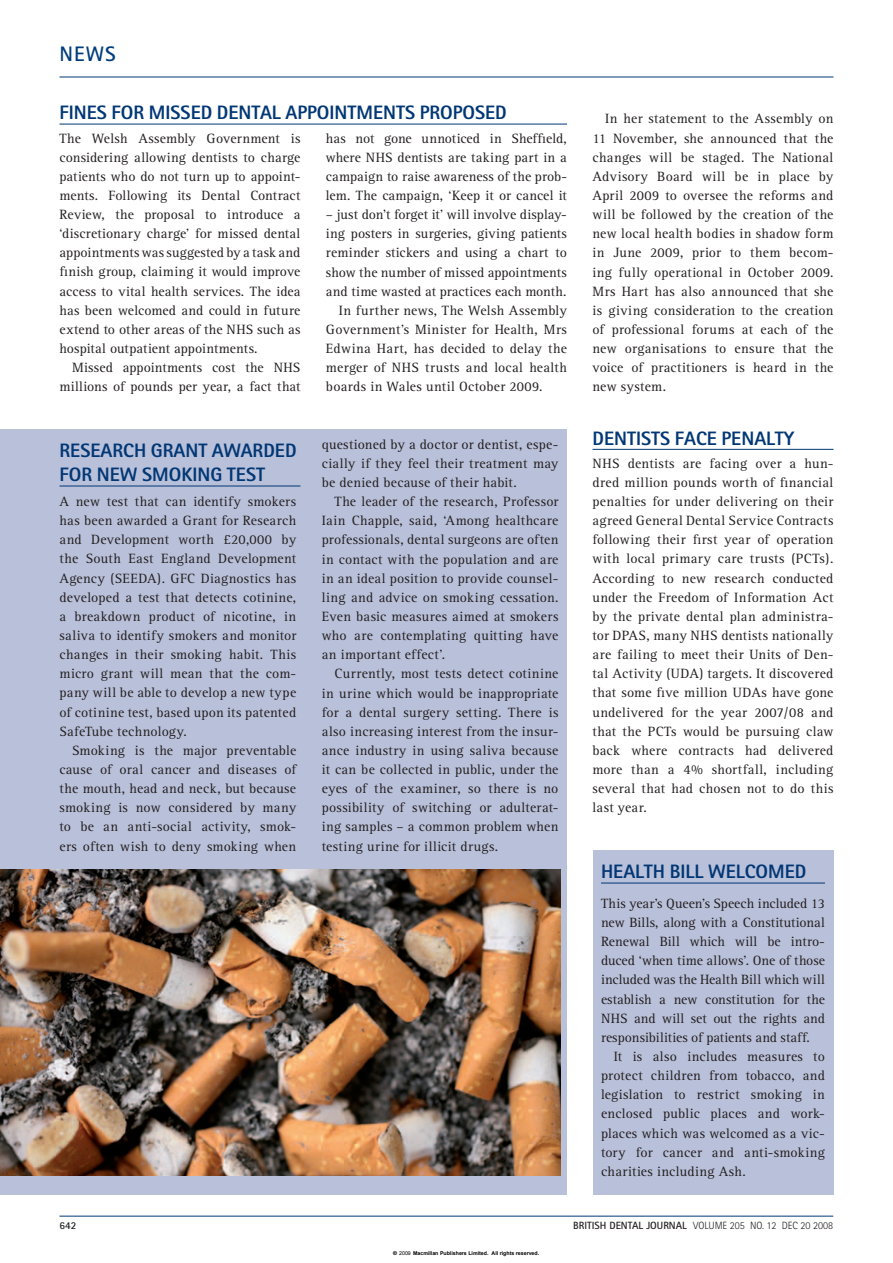
<style>
.page{position:relative;width:893px;height:1263px;background:#fff}
.page>*{position:absolute;margin:0;border:0;box-sizing:border-box;transform-origin:0 0}
.t1{font:700 21px "Rotis Sans Serif";color:#013d7d}
.t2{font:800 19.5px/23.9px "Rotis Sans Serif";color:#013775}
.t3{font:13.95px/19.2px "Rotis Serif";letter-spacing:.015em;color:#231f20;text-align:justify}
.t4{font:300 10.5px "Rotis Sans Serif";color:#231f20}
.t5{font:700 10.5px "Rotis Sans Serif";color:#231f20}
.t6{font:700 5.25px "Arial";color:#000}
.s1{font-weight:700}
.s2{font-family:"Helvetica"}
.s3{font-weight:400}
</style>
<div class="page">
<div style="left:0;top:430px;width:567px;height:765px;background:#b9c0d9"></div>
<hr style="left:59px;top:77px;width:774px;height:1px;background:#013775">
<hr style="left:59px;top:124px;width:508px;height:1px;background:#013775">
<hr style="left:59px;top:486px;width:241px;height:1px;background:#013775">
<hr style="left:59px;top:1216px;width:774px;height:1px;background:#013775">
<hr style="left:592px;top:449px;width:241px;height:1px;background:#013775">
<img style="left:0;top:870px;width:560px;height:306px">
<div style="left:592px;top:850px;width:241px;height:345px;background:#b9c0d9"></div>
<hr style="left:601px;top:883px;width:224px;height:1px;background:#013775">
<h1 class="t1" style="left:59px;top:47px;width:58px">NEWS</h1>
<h2 class="t2" style="left:59px;top:103px;width:449px">FINES FOR MISSED DENTAL APPOINTMENTS PROPOSED</h2>
<p class="t3" style="left:59px;top:130px;width:243px">The Welsh Assembly Government is considering allowing dentists to charge patients who do not turn up to appoint&shy;ments. Following its Dental Contract Review, the proposal to introduce a ‘discretionary charge’ for missed dental appointments was suggested by a task and finish group, claiming it would improve access to vital health services. The idea has been welcomed and could in future extend to other areas of the NHS such as hospital outpatient appointments.</p>
<p class="t3" style="left:59px;top:359px;width:242px;text-align:right">Missed appointments cost the NHS millions of pounds per year, a fact that</p>
<h2 class="t2" style="left:59px;top:441px;width:239px">RESEARCH GRANT AWARDED<br>FOR NEW SMOKING TEST</h2>
<p class="t3" style="left:59px;top:493px;width:238px">A new test that can identify smokers has been awarded a Grant for Research and Development worth £20,000 by the South East England Development Agency (SEEDA). GFC Diagnostics has developed a test that detects cotinine, a breakdown product of nicotine, in saliva to identify smokers and monitor changes in their smoking habit. This micro grant will mean that the com&shy;pany will be able to develop a new type of cotinine test, based upon its patented SafeTube technology.</p>
<p class="t3" style="left:59px;top:742px;width:238px;text-indent:13px">Smoking is the major preventable cause of oral cancer and diseases of the mouth, head and neck, but because smoking is now considered by many to be an anti-social activity, smok&shy;ers often wish to deny smoking when</p>
<p class="t3" style="left:326px;top:130px;width:243px">has not gone unnoticed in Sheffield, where NHS dentists are taking part in a campaign to raise awareness of the prob&shy;lem. The campaign, ‘Keep it or cancel it</p>
<p class="t3" style="left:326px;top:206px;width:242px">– just don’t forget it’ will involve display-</p>
<p class="t3" style="left:326px;top:225px;width:242px">ing posters in surgeries, giving patients</p>
<p class="t3" style="left:326px;top:244px;width:242px">reminder stickers and using a chart to</p>
<p class="t3" style="left:326px;top:264px;width:242px">show the number of missed appointments</p>
<p class="t3" style="left:326px;top:283px;width:242px">and time wasted at practices each month.</p>
<p class="t3" style="left:339px;top:302px;width:230px">In further news, The Welsh Assembly</p>
<p class="t3" style="left:326px;top:321px;width:242px">Government’s Minister for Health, Mrs</p>
<p class="t3" style="left:326px;top:340px;width:242px">Edwina Hart, has decided to delay the</p>
<p class="t3" style="left:326px;top:359px;width:242px">merger of NHS trusts and local health</p>
<p class="t3" style="left:326px;top:378px;width:218px">boards in Wales until October 2009.</p>
<p class="t3" style="left:322px;top:436px;width:238px">questioned by a doctor or dentist, espe&shy;cially if they feel their treatment may be denied because of their habit.</p>
<p class="t3" style="left:322px;top:493px;width:238px;text-indent:13px">The leader of the research, Professor Iain Chapple, said, ‘Among healthcare professionals, dental surgeons are often in contact with the population and are in an ideal position to provide counsel&shy;ling and advice on smoking cessation.<br>Even basic measures aimed at smokers who are contemplating quitting have an important effect’.</p>
<p class="t3" style="left:322px;top:665px;width:238px;text-indent:13px">Currently, most tests detect cotinine in urine which would be inappropriate for a dental surgery setting. There is also increasing interest from the insur&shy;ance industry in using saliva because it can be collected in public, under the eyes of the examiner, so there is no possibility of switching or adulterat&shy;ing samples – a common problem when testing urine for illicit drugs.</p>
<p class="t3" style="left:592px;top:111px;width:242px;text-indent:13px">In her statement to the Assembly on 11 November, she announced that the changes will be staged. The National Advisory Board will be in place by April 2009 to oversee the reforms and will be followed by the creation of the new local health bodies in shadow form in June 2009, prior to them becom&shy;ing fully operational in October 2009.<br>Mrs Hart has also announced that she is giving consideration to the creation of professional forums at each of the new organisations to ensure that the voice of practitioners is heard in the new system.</p>
<h2 class="t2" style="left:592px;top:428px;width:203px">DENTISTS FACE PENALTY</h2>
<p class="t3" style="left:592px;top:455px;width:242px">NHS dentists are facing over a hun&shy;dred million pounds worth of financial penalties for under delivering on their agreed General Dental Service Contracts following their first year of operation with local primary care trusts (PCTs).<br>According to new research conducted under the Freedom of Information Act by the private dental plan administra&shy;tor DPAS, many NHS dentists nationally are failing to meet their Units of Den&shy;tal Activity (UDA) targets. It discovered that some five million UDAs have gone undelivered for the year 2007/08 and that the PCTs would be pursuing claw back where contracts had delivered more than a 4% shortfall, including several that had chosen not to do this last year.</p>
<h2 class="t2" style="left:601px;top:862px;width:207px">HEALTH BILL WELCOMED</h2>
<p class="t3" style="left:601px;top:895px;width:225px">This year’s Queen’s Speech included 13 new Bills, along with a Constitutional Renewal Bill which will be intro&shy;duced ‘when time allows’. One of those included was the Health Bill which will establish a new constitution for the NHS and will set out the rights and responsibilities of patients and staff.</p>
<p class="t3" style="left:601px;top:1048px;width:225px;text-indent:13px">It is also includes measures to protect children from tobacco, and legislation to restrict smoking in enclosed public places and work&shy;places which was welcomed as a vic&shy;tory for cancer and anti-smoking charities including Ash.</p>
<p class="t5" style="left:59px;top:1222px;width:18px">642</p>
<p class="t4" style="left:573px;top:1222px;width:262px"><span class="s1">BRITISH DENTAL JOURNAL</span> VOLUME 205 NO. 12 DEC 20 2008</p>
<p class="t6" style="left:393px;top:1250px;width:148px"><span class="s2">©</span> <span class="s3">2009</span> Macmillan Publishers Limited. All rights reserved.</p>
</div>
